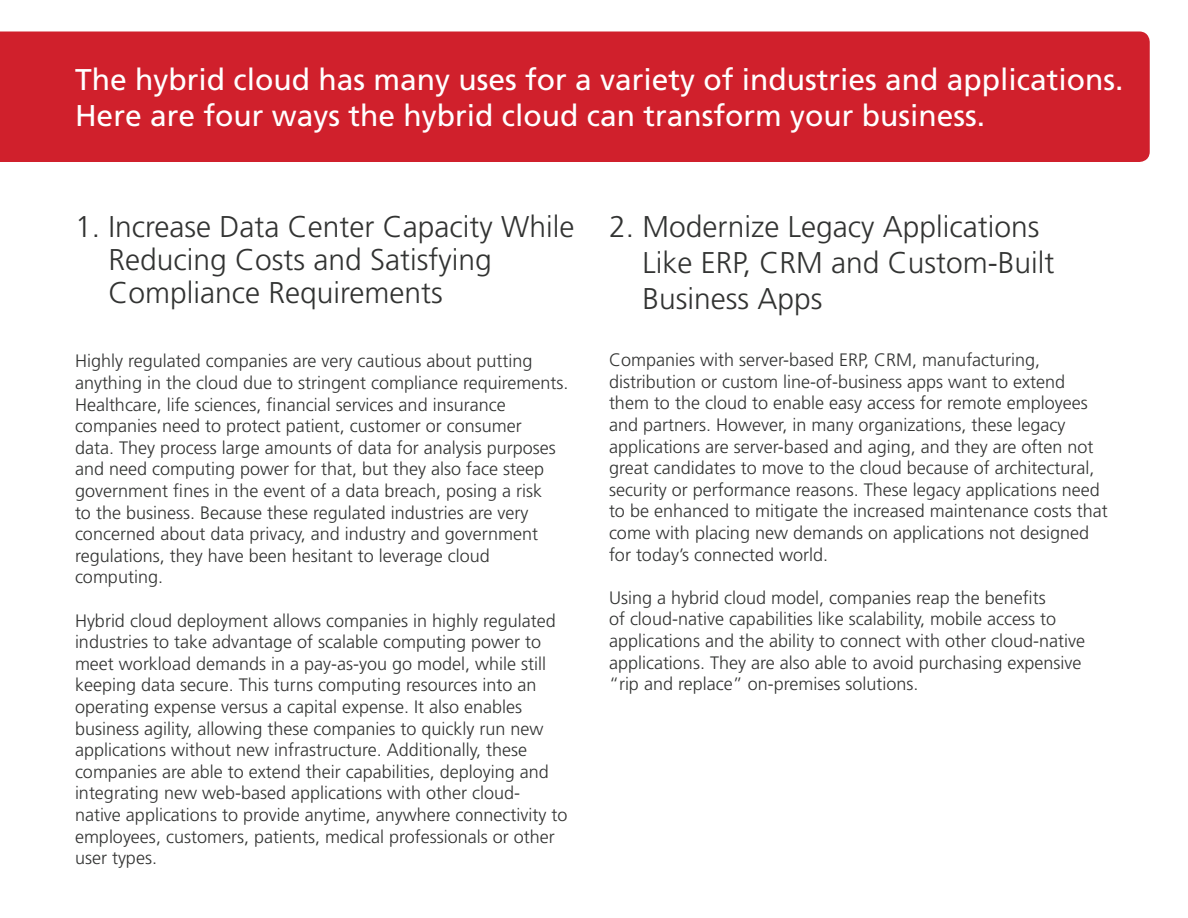
<style>
.page{position:relative;width:1188px;height:918px;background:#fff}
.page>*{position:absolute;margin:0;border:0;box-sizing:border-box;transform-origin:0 0}
.t1{font:300 30px/36px "Frutiger";color:#323332}
.t2{font:30px/36px "Frutiger";color:#fff}
.t3{font:300 18px/21.6px "Frutiger";color:#323332}
</style>
<div class="page">
<div style="left:0;top:32px;width:1150px;height:130px;background:#d0202c"></div>
<p class="t2" style="left:75px;top:61px;width:1050px">The hybrid cloud has many uses for a variety of industries and applications.<br>Here are four ways the hybrid cloud can transform your business.</p>
<p class="t1" style="left:108px;top:210px;width:468px;line-height:33px;text-indent:-33px">1. Increase Data Center Capacity While<br>Reducing Costs and Satisfying<br>Compliance Requirements</p>
<p class="t3" style="left:75px;top:350px;width:495px">Highly regulated companies are very cautious about putting anything in the cloud due to stringent compliance requirements.<br>Healthcare, life sciences, financial services and insurance companies need to protect patient, customer or consumer<br>data. They process large amounts of data for analysis purposes and need computing power for that, but they also face steep government fines in the event of a data breach, posing a risk<br>to the business. Because these regulated industries are very concerned about data privacy, and industry and government regulations, they have been hesitant to leverage cloud computing.</p>
<p class="t3" style="left:75px;top:609px;width:494px">Hybrid cloud deployment allows companies in highly regulated industries to take advantage of scalable computing power to meet workload demands in a pay-as-you go model, while still keeping data secure. This turns computing resources into an operating expense versus a capital expense. It also enables business agility, allowing these companies to quickly run new applications without new infrastructure. Additionally, these companies are able to extend their capabilities, deploying and integrating new web-based applications with other cloud&shy;native applications to provide anytime, anywhere connectivity to employees, customers, patients, medical professionals or other user types.</p>
<p class="t1" style="left:642px;top:208px;width:414px;text-indent:-33px">2. Modernize Legacy Applications<br>Like ERP, CRM and Custom-Built<br>Business Apps</p>
<p class="t3" style="left:609px;top:349px;width:500px">Companies with server-based ERP, CRM, manufacturing, distribution or custom line-of-business apps want to extend them to the cloud to enable easy access for remote employees and partners. However, in many organizations, these legacy applications are server-based and aging, and they are often not great candidates to move to the cloud because of architectural, security or performance reasons. These legacy applications need to be enhanced to mitigate the increased maintenance costs that come with placing new demands on applications not designed for today’s connected world.</p>
<p class="t3" style="left:609px;top:587px;width:478px">Using a hybrid cloud model, companies reap the benefits<br>of cloud-native capabilities like scalability, mobile access to applications and the ability to connect with other cloud-native applications. They are also able to avoid purchasing expensive “rip and replace” on-premises solutions.</p>
</div>
